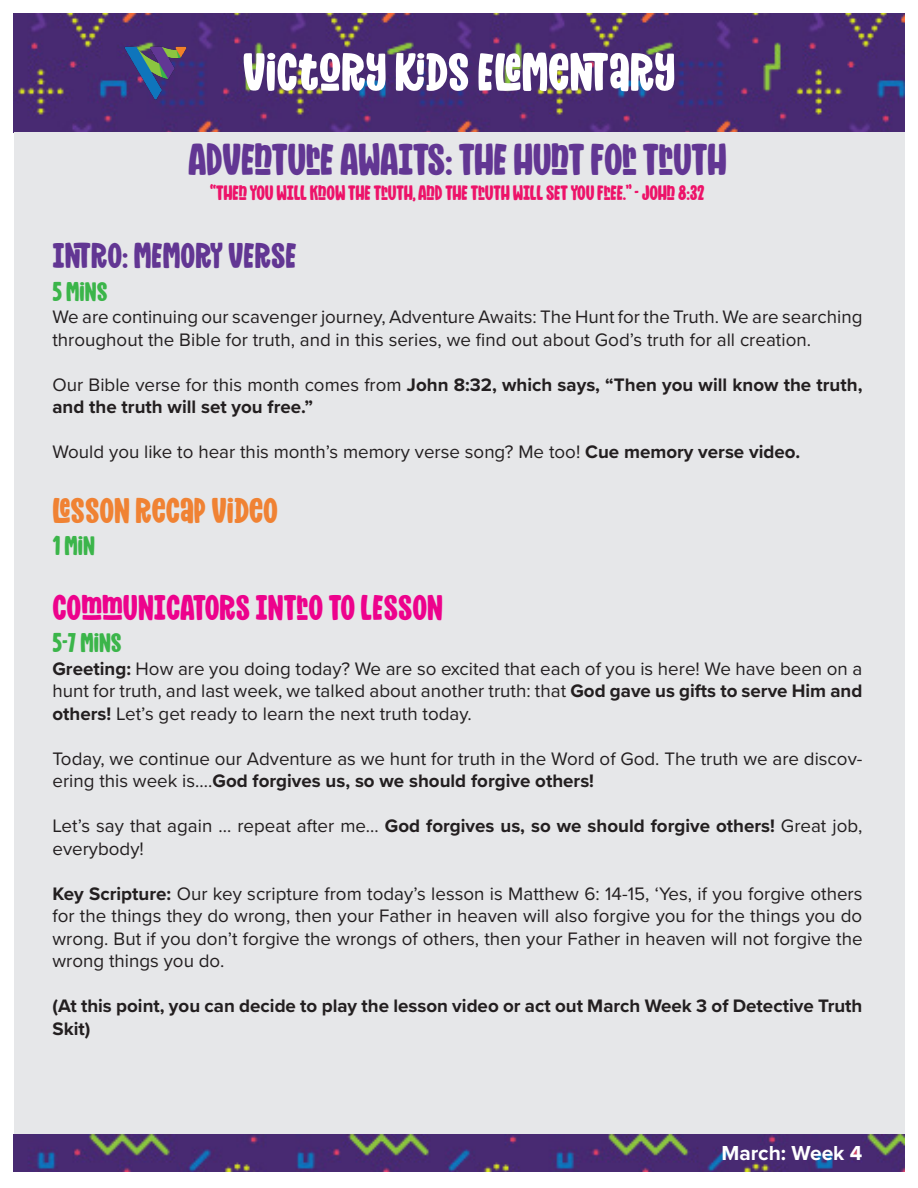
<style>
.page{position:relative;width:918px;height:1188px;background:#fff}
.page>*{position:absolute;margin:0;border:0;box-sizing:border-box;transform-origin:0 0}
.t1{font:54px "Mighty Mountain";color:#fff}
.t2{font:45px "Mighty Mountain";letter-spacing:-.01em;color:#623693}
.t3{font:36px "Mighty Mountain";color:#ed028c}
.t4{font:36px "Mighty Mountain";color:#623693}
.t5{font:36px "Mighty Mountain";color:#f08233}
.t6{font:27px "Mighty Mountain";color:#3bb54a}
.t7{font:21px "Mighty Mountain";letter-spacing:-.01em;color:#ed1369}
.t8{font:700 21px "Proxima Nova";color:#fff}
.t9{font:18.75px/22.5px "Proxima Nova";color:#231f20}
.t10{font:700 18.75px/22.5px "Proxima Nova";color:#231f20}
.s1{font-weight:400}
.s2{font-weight:700}
</style>
<div class="page">
<img style="left:14px;top:14px;width:891px;height:119px">
<div style="left:14px;top:133px;width:890px;height:1009px;background:#e6e7e9"></div>
<img style="left:124px;top:40px;width:64px;height:64px">
<img style="left:14px;top:1134px;width:891px;height:37px">
<p class="t1" style="left:243px;top:35px;width:434px">VICTORY KIDS ELEMENTARY</p>
<p class="t2" style="left:188px;top:128px;width:540px">ADVENTURE AWAITS: THE HUNT FOR TRUTH</p>
<p class="t7" style="left:210px;top:178px;width:496px">“THEN YOU WILL KNOW THE TRUTH, AND THE TRUTH WILL SET YOU FREE.” - JOHN 8:32</p>
<p class="t4" style="left:52px;top:231px;width:246px">INTRO: MEMORY VERSE</p>
<p class="t6" style="left:52px;top:273px;width:57px">5 MINS</p>
<p class="t9" style="left:52px;top:305px;width:812px">We are continuing our scavenger journey, Adventure Awaits: The Hunt for the Truth. We are searching throughout the Bible for truth, and in this series, we find out about God’s truth for all creation.</p>
<p class="t10" style="left:52px;top:373px;width:812px"><span class="s1">Our Bible verse for this month comes from</span> John 8:32, which says, “Then you will know the truth, and the truth will set you free.”</p>
<p class="t9" style="left:52px;top:440px;width:749px">Would you like to hear this month’s memory verse song? Me too! <span class="s2">Cue memory verse video.</span></p>
<p class="t5" style="left:52px;top:486px;width:227px">LESSON RECAP VIDEO</p>
<p class="t6" style="left:52px;top:527px;width:44px">1 MIN</p>
<p class="t3" style="left:52px;top:583px;width:392px">COMMUNICATORS INTRO TO LESSON</p>
<p class="t6" style="left:52px;top:625px;width:71px">5-7 MINS</p>
<p class="t9" style="left:52px;top:657px;width:812px;text-align:justify"><span class="s2">Greeting:</span> How are you doing today? We are so excited that each of you is here! We have been on a hunt for truth, and last week, we talked about another truth: that <span class="s2">God gave us gifts to serve Him and others!</span> Let’s get ready to learn the next truth today.</p>
<p class="t9" style="left:52px;top:747px;width:812px">Today, we continue our Adventure as we hunt for truth in the Word of God. The truth we are discov&shy;ering this week is….<span class="s2">God forgives us, so we should forgive others!</span></p>
<p class="t9" style="left:52px;top:814px;width:811px">Let’s say that again … repeat after me… <span class="s2">God forgives us, so we should forgive others!</span> Great job, everybody!</p>
<p class="t9" style="left:52px;top:882px;width:812px;text-align:justify"><span class="s2">Key Scripture:</span> Our key scripture from today’s lesson is Matthew 6: 14-15, ‘Yes, if you forgive others for the things they do wrong, then your Father in heaven will also forgive you for the things you do wrong. But if you don’t forgive the wrongs of others, then your Father in heaven will not forgive the wrong things you do.</p>
<p class="t10" style="left:52px;top:995px;width:812px">(At this point, you can decide to play the lesson video or act out March Week 3 of Detective Truth<br>Skit)</p>
<p class="t8" style="left:721px;top:1137px;width:143px">March: Week 4</p>
</div>
